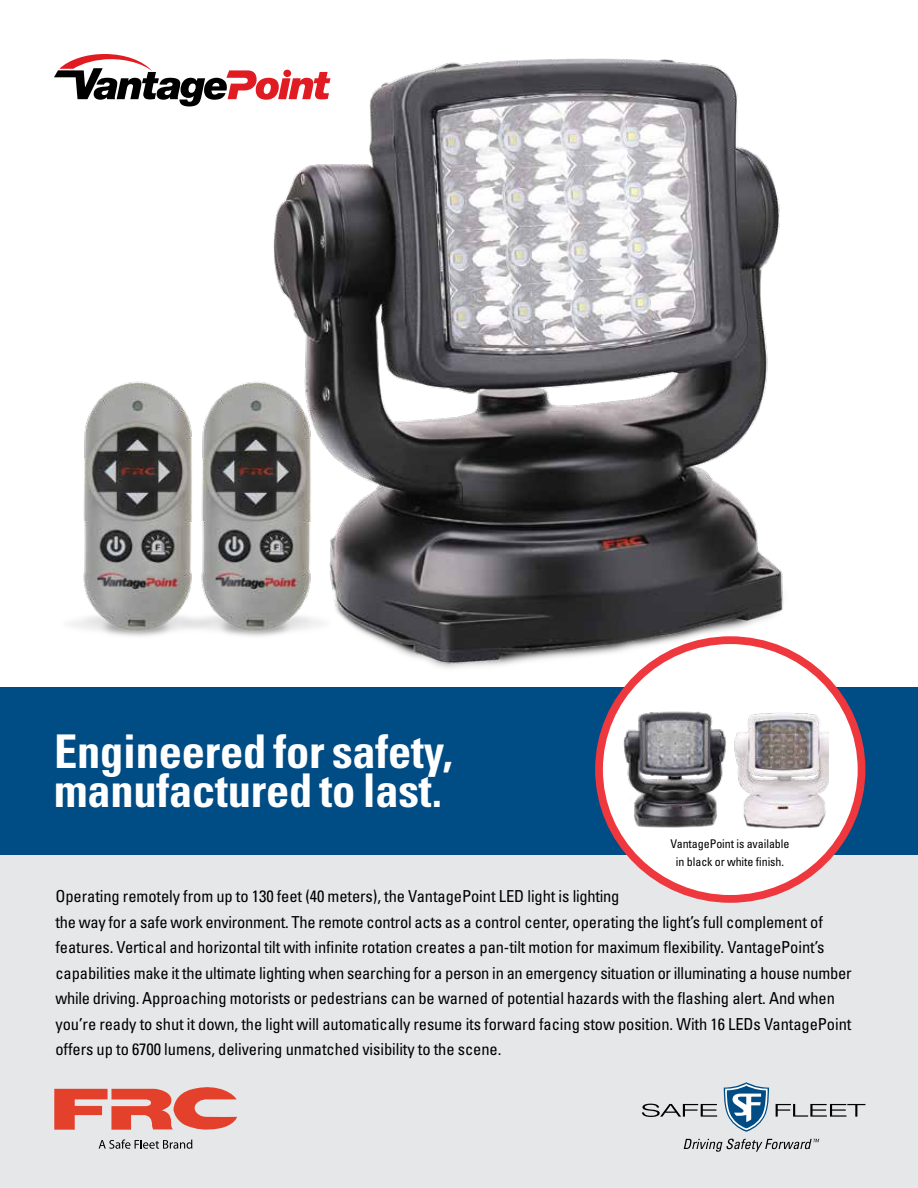
<style>
.page{position:relative;width:918px;height:1188px;background:#fff}
.page>*{position:absolute;margin:0;border:0;box-sizing:border-box;transform-origin:0 0}
.t1{font:700 condensed 46.5px/39px "Univers LT Std";letter-spacing:-.005em;color:#fff}
.t2{font:condensed 16.5px/25.5px "Univers LT Std";letter-spacing:-.005em;color:#000}
.t3{font:condensed 12px/18px "Univers LT Std";letter-spacing:-.005em;color:#000;text-align:center}
</style>
<div class="page">
<div style="left:0;top:855px;width:918px;height:333px;background:#e6e7e8"></div>
<img style="left:273px;top:59px;width:517px;height:613px">
<img style="left:221px;top:372px;width:118px;height:273px">
<img style="left:70px;top:381px;width:151px;height:256px">
<div style="left:0;top:687px;width:918px;height:168px;background:#004c85"></div>
<div style="left:599px;top:640px;width:263px;height:259px;background:#fff;border-radius:50%"></div>
<div style="left:595px;top:636px;width:270px;height:267px;border:8px solid #ef373e;border-radius:50%"></div>
<svg style="left:54px;top:54px;width:277px;height:52px"></svg>
<img style="left:734px;top:713px;width:95px;height:116px">
<img style="left:623px;top:699px;width:103px;height:129px">
<svg style="left:684px;top:1139px;width:135px;height:13px"></svg>
<svg style="left:642px;top:1104px;width:75px;height:13px"></svg>
<svg style="left:776px;top:1104px;width:89px;height:13px"></svg>
<svg style="left:723px;top:1082px;width:46px;height:50px"></svg>
<svg style="left:54px;top:1087px;width:183px;height:43px"></svg>
<svg style="left:99px;top:1139px;width:93px;height:10px"></svg>
<h1 class="t1" style="left:54px;top:732px;width:400px">Engineered for safety, manufactured to last.</h1>
<p class="t3" style="left:671px;top:835px;width:120px">VantagePoint is available in black or white finish.</p>
<p class="t2" style="left:55px;top:883px;width:798px">Operating remotely from up to 130 feet (40 meters), the VantagePoint LED light is lighting<br>the way for a safe work environment. The remote control acts as a control center, operating the light’s full complement of features. Vertical and horizontal tilt with infinite rotation creates a pan‑tilt motion for maximum flexibility. VantagePoint’s capabilities make it the ultimate lighting when searching for a person in an emergency situation or illuminating a house number while driving. Approaching motorists or pedestrians can be warned of potential hazards with the flashing alert. And when you’re ready to shut it down, the light will automatically resume its forward facing stow position. With 16 LEDs VantagePoint offers up to 6700 lumens, delivering unmatched visibility to the scene.</p>
</div>
